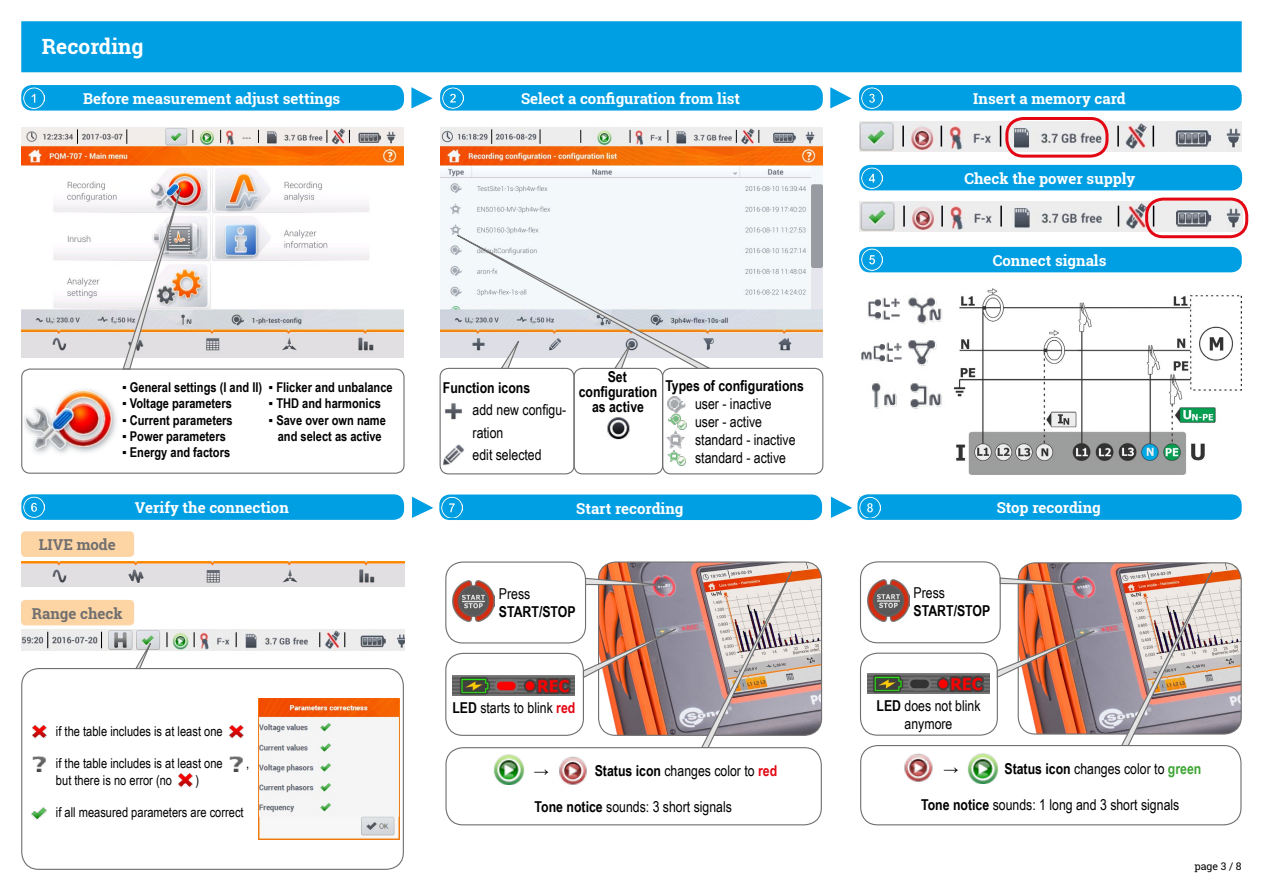
<style>
.page{position:relative;width:1263px;height:893px;background:#fff}
.page>*{position:absolute;margin:0;border:0;box-sizing:border-box;transform-origin:0 0}
.t1{font:700 21px "Roboto Slab";color:#fff}
.t2{font:15px/18px "Arial Narrow";color:#000}
.t3{font:700 15px "Roboto Slab";color:#fff}
.t4{font:700 15px/15px "Arial Narrow";color:#000;text-align:center}
.t5{font:700 15px "Roboto Slab";color:#706f6f}
.t6{font:700 13.5px/16.2px "Arial Narrow";color:#000;text-align:center}
.t7{font:13.5px "Arial Narrow";color:#000}
.t8{font:10.5px "Roboto Slab";color:#000}
.s1{font-weight:400}
.s2{font-weight:700}
.s3{font-weight:700;color:#e30613}
.s4{font-weight:700;color:#3fa535}
</style>
<div class="page">
<div style="left:21px;top:21px;width:1221px;height:51px;background:#009fe3;border:2px solid #009fe3"></div>
<img style="left:21px;top:128px;width:383px;height:229px">
<img style="left:440px;top:128px;width:383px;height:229px">
<div style="left:21px;top:85px;width:383px;height:26px;background:#009fe3;border-radius:10px"></div>
<svg style="left:122px;top:127px;width:78px;height:241px"></svg>
<div style="left:21px;top:368px;width:383px;height:106px;border:1px solid #706f6f;border-radius:8px"></div>
<img style="left:21px;top:382px;width:96px;height:79px">
<div style="left:440px;top:85px;width:383px;height:26px;background:#009fe3;border-radius:10px"></div>
<img style="left:667px;top:396px;width:19px;height:15px">
<img style="left:668px;top:411px;width:19px;height:18px">
<img style="left:666px;top:429px;width:19px;height:18px">
<img style="left:667px;top:447px;width:19px;height:19px">
<div style="left:662px;top:368px;width:161px;height:106px;border:1px solid #706f6f;border-radius:9px"></div>
<img style="left:607px;top:417px;width:23px;height:23px">
<div style="left:573px;top:368px;width:90px;height:106px;border:1px solid #706f6f;border-radius:9px"></div>
<img style="left:445px;top:403px;width:17px;height:17px">
<img style="left:443px;top:445px;width:21px;height:20px">
<div style="left:440px;top:368px;width:135px;height:106px;border:1px solid #706f6f;border-radius:9px"></div>
<svg style="left:456px;top:234px;width:258px;height:136px"></svg>
<div style="left:859px;top:247px;width:383px;height:25px;background:#009fe3;border-radius:10px"></div>
<img style="left:955px;top:288px;width:287px;height:187px">
<img style="left:867px;top:297px;width:33px;height:23px">
<img style="left:861px;top:342px;width:41px;height:20px">
<img style="left:872px;top:383px;width:70px;height:26px">
<img style="left:908px;top:297px;width:34px;height:27px">
<img style="left:908px;top:340px;width:29px;height:26px">
<div style="left:859px;top:85px;width:383px;height:26px;background:#009fe3;border-radius:10px"></div>
<img style="left:859px;top:122px;width:383px;height:30px">
<div style="left:1005px;top:117px;width:103px;height:41px;border:3px solid #e30613;border-radius:16px"></div>
<img style="left:23px;top:87px;width:22px;height:21px">
<img style="left:442px;top:87px;width:21px;height:21px">
<img style="left:861px;top:249px;width:21px;height:21px">
<div style="left:859px;top:165px;width:383px;height:25px;background:#009fe3;border-radius:10px"></div>
<img style="left:859px;top:201px;width:383px;height:30px">
<div style="left:1145px;top:198px;width:103px;height:40px;border:3px solid #e30613;border-radius:16px"></div>
<div style="left:439px;top:494px;width:383px;height:26px;background:#009fe3;border-radius:10px"></div>
<div style="left:857px;top:494px;width:385px;height:26px;background:#009fe3;border-radius:10px"></div>
<img style="left:861px;top:167px;width:22px;height:21px">
<img style="left:441px;top:497px;width:22px;height:21px">
<img style="left:860px;top:496px;width:21px;height:22px">
<svg style="left:411px;top:87px;width:22px;height:22px"></svg>
<svg style="left:830px;top:87px;width:22px;height:22px"></svg>
<svg style="left:412px;top:496px;width:22px;height:22px"></svg>
<img style="left:861px;top:87px;width:21px;height:21px">
<img style="left:452px;top:580px;width:43px;height:41px">
<div style="left:445px;top:561px;width:141px;height:82px;border:1px solid #706f6f;border-radius:17px"></div>
<img style="left:453px;top:675px;width:122px;height:20px">
<div style="left:445px;top:653px;width:139px;height:83px;border:1px solid #706f6f;border-radius:17px"></div>
<img style="left:867px;top:580px;width:42px;height:41px">
<div style="left:860px;top:561px;width:141px;height:82px;border:1px solid #706f6f;border-radius:17px"></div>
<img style="left:868px;top:673px;width:121px;height:20px">
<div style="left:860px;top:653px;width:138px;height:83px;border:1px solid #706f6f;border-radius:17px"></div>
<img style="left:996px;top:504px;width:246px;height:243px">
<img style="left:21px;top:630px;width:383px;height:21px">
<img style="left:258px;top:699px;width:141px;height:140px">
<img style="left:32px;top:725px;width:14px;height:14px">
<img style="left:229px;top:725px;width:14px;height:14px">
<img style="left:33px;top:757px;width:12px;height:14px">
<img style="left:230px;top:757px;width:12px;height:14px">
<img style="left:178px;top:773px;width:15px;height:15px">
<img style="left:32px;top:807px;width:14px;height:13px">
<div style="left:21px;top:531px;width:113px;height:26px;background:#fdd5a5;border-radius:4px"></div>
<div style="left:21px;top:600px;width:113px;height:25px;background:#fdd5a5;border-radius:4px"></div>
<div style="left:21px;top:494px;width:383px;height:26px;background:#009fe3;border-radius:10px"></div>
<img style="left:21px;top:561px;width:383px;height:26px">
<img style="left:23px;top:496px;width:21px;height:22px">
<div style="left:21px;top:668px;width:383px;height:202px;border:1px solid #706f6f;border-radius:17px"></div>
<svg style="left:134px;top:629px;width:25px;height:41px"></svg>
<img style="left:582px;top:496px;width:270px;height:253px">
<img style="left:494px;top:755px;width:30px;height:29px">
<img style="left:559px;top:756px;width:28px;height:29px">
<div style="left:445px;top:747px;width:377px;height:78px;border:1px solid #706f6f;border-radius:17px"></div>
<img style="left:904px;top:753px;width:29px;height:29px">
<img style="left:968px;top:754px;width:30px;height:29px">
<div style="left:860px;top:745px;width:381px;height:80px;border:1px solid #706f6f;border-radius:17px"></div>
<h1 class="t1" style="left:42px;top:32px;width:103px">Recording</h1>
<p class="t3" style="left:83px;top:88px;width:259px">Before measurement adjust settings</p>
<p class="t6" style="left:122px;top:379px;width:142px"><span class="s1">▪</span> General settings (I and II)</p>
<p class="t6" style="left:122px;top:395px;width:111px"><span class="s1">▪</span> Voltage parameters</p>
<p class="t6" style="left:122px;top:411px;width:112px"><span class="s1">▪</span> Current parameters</p>
<p class="t6" style="left:122px;top:427px;width:105px"><span class="s1">▪</span> Power parameters</p>
<p class="t6" style="left:122px;top:443px;width:110px"><span class="s1">▪</span> Energy and factors</p>
<p class="t6" style="left:269px;top:379px;width:126px"><span class="s1">▪</span> Flicker and unbalance</p>
<p class="t6" style="left:269px;top:395px;width:114px"><span class="s1">▪</span> THD and harmonics</p>
<p class="t6" style="left:269px;top:411px;width:119px"><span class="s1">▪</span> Save over own name and select as active</p>
<p class="t5" style="left:39px;top:535px;width:79px">LIVE mode</p>
<p class="t3" style="left:135px;top:498px;width:155px">Verify the connection</p>
<p class="t5" style="left:32px;top:603px;width:92px">Range check</p>
<p class="t7" style="left:56px;top:721px;width:168px">if the table includes is at least one</p>
<p class="t7" style="left:56px;top:754px;width:168px">if the table includes is at least one</p>
<p class="t7" style="left:246px;top:754px;width:5px">,</p>
<p class="t7" style="left:56px;top:770px;width:118px">but there is no error (no</p>
<p class="t7" style="left:195px;top:770px;width:5px">)</p>
<p class="t7" style="left:56px;top:802px;width:189px">if all measured parameters are correct</p>
<p class="t3" style="left:521px;top:88px;width:221px">Select a configuration from list</p>
<p class="t4" style="left:443px;top:379px;width:89px">Function icons</p>
<p class="t2" style="left:473px;top:398px;width:95px;line-height:22.5px">add new configu&shy;ration<br>edit selected</p>
<p class="t4" style="left:579px;top:368px;width:80px">Set configuration as active</p>
<p class="t4" style="left:665px;top:377px;width:140px">Types of configurations</p>
<p class="t2" style="left:695px;top:394px;width:102px">user - inactive user - active standard - inactive standard - active</p>
<p class="t3" style="left:973px;top:88px;width:154px">Insert a memory card</p>
<p class="t3" style="left:964px;top:168px;width:172px">Check the power supply</p>
<p class="t3" style="left:993px;top:250px;width:115px">Connect signals</p>
<p class="t3" style="left:576px;top:498px;width:109px">Start recording</p>
<p class="t3" style="left:997px;top:498px;width:106px">Stop recording</p>
<p class="t2" style="left:499px;top:584px;width:33px">Press</p>
<p class="t4" style="left:499px;top:603px;width:78px">START/STOP</p>
<p class="t2" style="left:913px;top:584px;width:33px">Press</p>
<p class="t4" style="left:913px;top:603px;width:78px">START/STOP</p>
<p class="t2" style="left:452px;top:698px;width:125px"><span class="s2">LED</span> starts to blink <span class="s3">red</span></p>
<p class="t2" style="left:876px;top:696px;width:105px;text-align:center"><span class="s2">LED</span> does not blink anymore</p>
<p class="t2" style="left:534px;top:761px;width:16px">→</p>
<p class="t2" style="left:595px;top:761px;width:184px"><span class="s2">Status icon</span> changes color to <span class="s3">red</span></p>
<p class="t2" style="left:535px;top:797px;width:199px"><span class="s2">Tone notice</span> sounds: 3 short signals</p>
<p class="t2" style="left:943px;top:759px;width:16px">→</p>
<p class="t2" style="left:1004px;top:759px;width:198px"><span class="s2">Status icon</span> changes color to <span class="s4">green</span></p>
<p class="t2" style="left:921px;top:795px;width:260px"><span class="s2">Tone notice</span> sounds: 1 long and 3 short signals</p>
<p class="t8" style="left:1194px;top:859px;width:49px">page 3 / 8</p>
</div>
